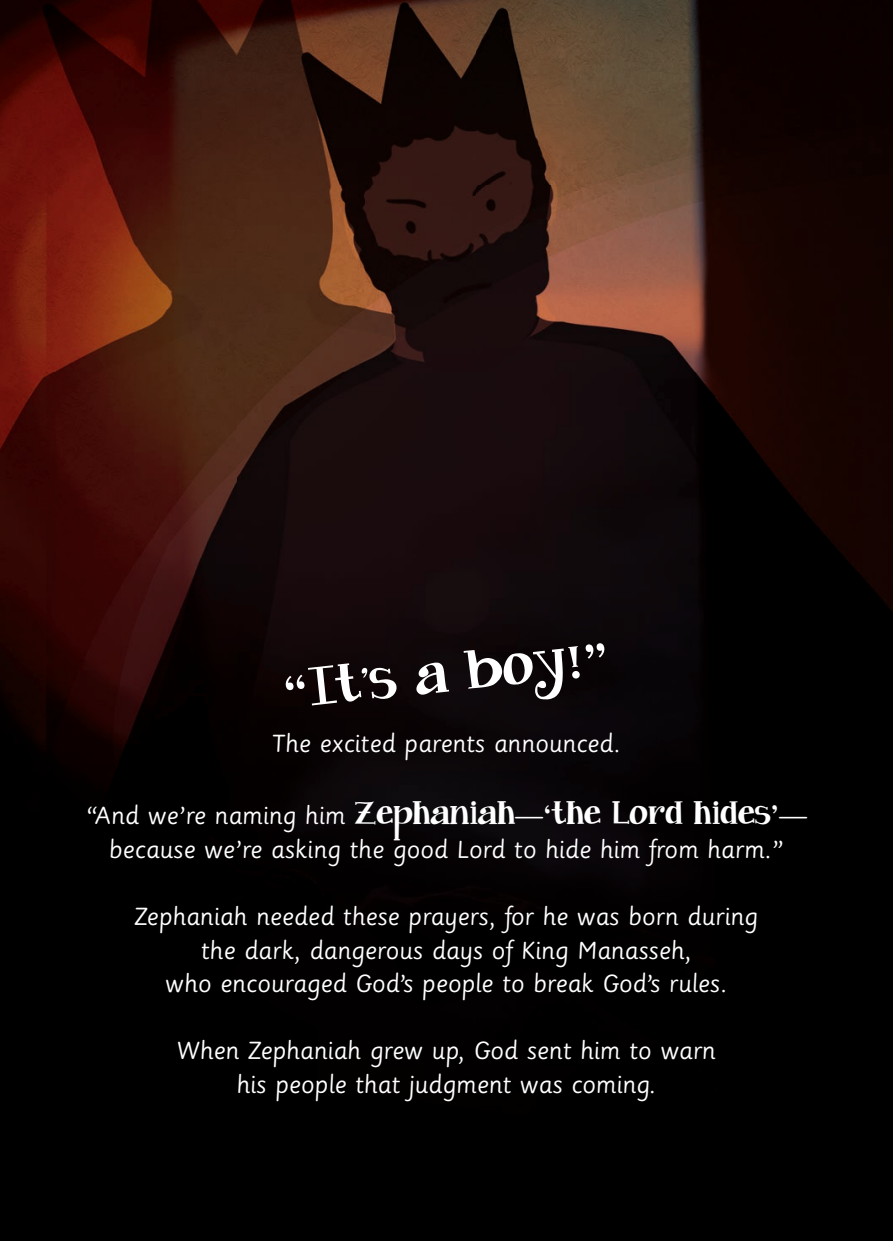
<style>
.page{position:relative;width:893px;height:1241px;background:#fff}
.page>*{position:absolute;margin:0;border:0;box-sizing:border-box;transform-origin:0 0}
.t1{font:47.25px "Janda Curlygirl Chunky";color:#fff}
.t2{font:28px/33.6px "Sassoon Montessori Rg";color:#fff;text-align:center}
.t3{font:28px "Janda Curlygirl Chunky";color:#fff}
.s1{font-family:"Copperplate Gothic";font-weight:700}
.s2{font-family:"Sassoon Montessori Rg"}
</style>
<div class="page">
<img style="left:0;top:0;width:893px;height:1240px">
<h1 class="t1" style="left:280px;top:664px;width:329px;rotate:-6deg"><span class="s1">“</span>It’s a boy<span class="s1">!”</span></h1>
<p class="t2" style="left:272px;top:728px;width:350px">The excited parents announced.</p>
<p class="t3" style="left:86px;top:797px;width:723px"><span class="s2">“And we’re naming him</span> Zephaniah<span class="s2">—</span><span class="s1">‘</span>the Lord hides<span class="s1">’</span><span class="s2">—</span></p>
<p class="t2" style="left:109px;top:833px;width:676px">because we’re asking the good Lord to hide him from harm.”</p>
<p class="t2" style="left:135px;top:901px;width:625px">Zephaniah needed these prayers, for he was born during the dark, dangerous days of King Manasseh,<br>who encouraged God’s people to break God’s rules.</p>
<p class="t2" style="left:177px;top:1035px;width:540px">When Zephaniah grew up, God sent him to warn his people that judgment was coming.</p>
</div>
